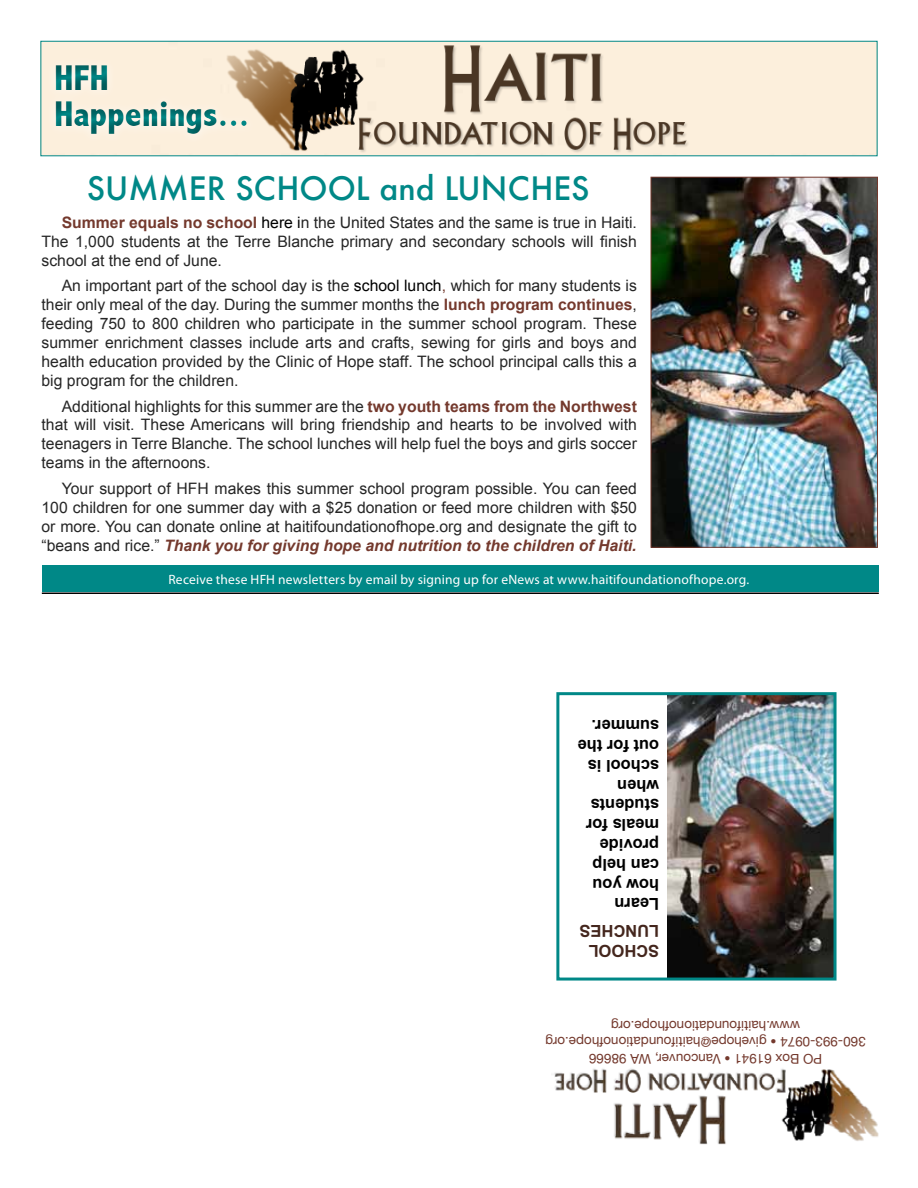
<style>
.page{position:relative;width:918px;height:1188px;background:#fff}
.page>*{position:absolute;margin:0;border:0;box-sizing:border-box;transform-origin:0 0}
.t1{font:800 condensed 36px/36px "Abadi";color:#008887}
.t2{font:500 31.5px "Futura";color:#008887}
.t3{font:700 16.5px/19.8px "Arial";color:#000}
.t4{font:700 16.5px/19.8px "Arial";color:#44261d}
.t5{font:15.75px/18.9px "Arial";color:#262626;text-align:justify}
.t6{font:13.5px/16.2px "Helvetica Neue";color:#74392d}
.t7{font:13.5px "Myriad Pro";letter-spacing:.015em;color:#fff}
.t8{font:12px "Helvetica Neue";color:#74392d}
.s1{font-weight:700;color:#74392d}
.s2{color:#000}
.s3{color:#74392d}
.s4{font-weight:700;font-style:italic;color:#74392d}
</style>
<div class="page">
<div style="left:42px;top:566px;width:837px;height:26px;background:#008887"></div>
<hr style="left:42px;top:592px;width:837px;height:2px;background:#000">
<img style="left:554px;top:1068px;width:325px;height:77px">
<img style="left:226px;top:40px;width:466px;height:116px">
<div style="left:46px;top:56px;width:210px;height:88px;background:#fcefdc"></div>
<div style="left:46px;top:55px;width:216px;height:85px;background:#000;opacity:.5"></div>
<img style="left:653px;top:179px;width:223px;height:367px">
<div style="left:651px;top:177px;width:227px;height:371px;border:1px solid #74392d"></div>
<img style="left:668px;top:696px;width:165px;height:281px">
<div style="left:556px;top:692px;width:281px;height:289px;border:3px solid #008887"></div>
<h1 class="t1" style="left:54px;top:60px;width:197px">HFH<br>Happenings...</h1>
<h2 class="t2" style="left:87px;top:167px;width:504px">SUMMER SCHOOL and LUNCHES</h2>
<p class="t5" style="left:42px;top:213px;width:597px;text-indent:20px"><span class="s1">Summer equals no school</span> <span class="s2">here i</span>n the United States and the same is true in Haiti.<br>The 1,000 students at the Terre Blanche primary and secondary schools will finish school at the end of June.</p>
<p class="t5" style="left:42px;top:277px;width:597px;text-indent:20px">An important part of the school day is the <span class="s2">school lunch</span><span class="s3">,</span> which for many students is their only meal of the day. During the summer months the <span class="s1">lunch program continues</span>, feeding 750 to 800 children who participate in the summer school program. These summer enrichment classes include arts and crafts, sewing for girls and boys and health education provided by the Clinic of Hope staff. The school principal calls this a big program for the children.</p>
<p class="t5" style="left:42px;top:397px;width:597px;text-indent:20px">Additional highlights for this summer are the <span class="s1">two youth teams from the Northwest </span>that will visit. These Americans will bring friendship and hearts to be involved with teenagers in Terre Blanche. The school lunches will help fuel the boys and girls soccer teams in the afternoons.</p>
<p class="t5" style="left:42px;top:479px;width:597px;text-indent:20px">Your support of HFH makes this summer school program possible. You can feed 100 children for one summer day with a $25 donation or feed more children with $50 or more. You can donate online at haitifoundationofhope.org and designate the gift to “beans and rice.” <span class="s4">Thank you for giving hope and nutrition to the children of Haiti.</span></p>
<p class="t7" style="left:168px;top:571px;width:582px">Receive these HFH newsletters by email by signing up for eNews at www.haitifoundationofhope.org.</p>
<p class="t3" style="left:659px;top:913px;width:83px;rotate:-180deg">Learn how you can help provide meals for students when school is out for the summer.</p>
<p class="t4" style="left:659px;top:960px;width:81px;rotate:-180deg">SCHOOL<br>LUNCHES</p>
<p class="t6" style="left:800px;top:1051px;width:190px;text-indent:-66px;rotate:-180deg">360-993-0974 www.haitifoundationofhope.org</p>
<p class="t6" style="left:767px;top:1068px;width:223px;text-indent:-56px;rotate:-180deg">PO Box 61941 givehope@haitifoundationofhope.org</p>
<p class="t8" style="left:776px;top:1052px;width:7px;rotate:-180deg">•</p>
<p class="t6" style="left:721px;top:1068px;width:133px;rotate:-180deg">Vancouver, WA 98666</p>
<p class="t8" style="left:730px;top:1068px;width:7px;rotate:-180deg">•</p>
</div>
